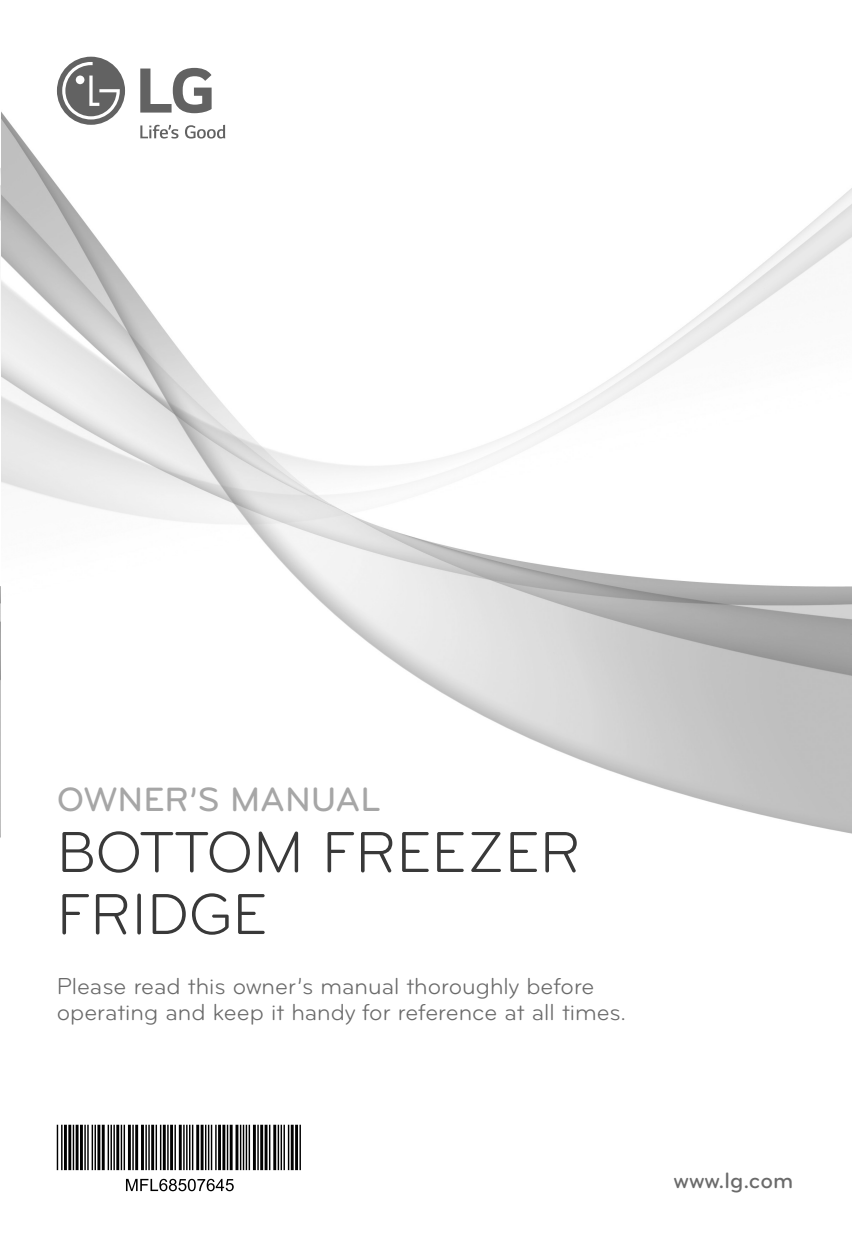
<style>
.page{position:relative;width:852px;height:1248px;background:#fff}
.page>*{position:absolute;margin:0;border:0;box-sizing:border-box;transform-origin:0 0}
.t1{font:60px/62px "Bryant LG";color:#393939}
.t2{font:500 35px "Bryant LG";color:#a6a6a6}
.t3{font:24px/26px "Bryant LG";color:#6a6a6a}
.t4{font:500 23px "Bryant LG";color:#6a6a6a}
</style>
<div class="page">
<img style="left:0;top:56px;width:851px;height:1093px">
<svg style="left:140px;top:125px;width:38px;height:13px"></svg>
<svg style="left:185px;top:125px;width:40px;height:13px"></svg>
<svg style="left:57px;top:57px;width:68px;height:68px"></svg>
<svg style="left:140px;top:68px;width:71px;height:45px"></svg>
<svg style="left:126px;top:1178px;width:108px;height:13px"></svg>
<hr style="left:57px;top:1124px;width:1px;height:46px;background:#000">
<hr style="left:61px;top:1124px;width:2px;height:46px;background:#000">
<hr style="left:64px;top:1124px;width:3px;height:46px;background:#000">
<hr style="left:68px;top:1124px;width:3px;height:46px;background:#000">
<hr style="left:73px;top:1124px;width:1px;height:46px;background:#000">
<hr style="left:76px;top:1124px;width:2px;height:46px;background:#000">
<hr style="left:80px;top:1124px;width:3px;height:46px;background:#000">
<hr style="left:84px;top:1124px;width:2px;height:46px;background:#000">
<hr style="left:87px;top:1124px;width:2px;height:46px;background:#000">
<hr style="left:92px;top:1124px;width:1px;height:46px;background:#000">
<hr style="left:94px;top:1124px;width:2px;height:46px;background:#000">
<hr style="left:97px;top:1124px;width:3px;height:46px;background:#000">
<hr style="left:102px;top:1124px;width:3px;height:46px;background:#000">
<hr style="left:108px;top:1124px;width:1px;height:46px;background:#000">
<hr style="left:110px;top:1124px;width:2px;height:46px;background:#000">
<hr style="left:113px;top:1124px;width:2px;height:46px;background:#000">
<hr style="left:116px;top:1124px;width:3px;height:46px;background:#000">
<hr style="left:121px;top:1124px;width:1px;height:46px;background:#000">
<hr style="left:123px;top:1124px;width:2px;height:46px;background:#000">
<hr style="left:128px;top:1124px;width:3px;height:46px;background:#000">
<hr style="left:132px;top:1124px;width:2px;height:46px;background:#000">
<hr style="left:135px;top:1124px;width:3px;height:46px;background:#000">
<hr style="left:141px;top:1124px;width:3px;height:46px;background:#000">
<hr style="left:145px;top:1124px;width:2px;height:46px;background:#000">
<hr style="left:148px;top:1124px;width:2px;height:46px;background:#000">
<hr style="left:151px;top:1124px;width:3px;height:46px;background:#000">
<hr style="left:155px;top:1124px;width:2px;height:46px;background:#000">
<hr style="left:160px;top:1124px;width:1px;height:46px;background:#000">
<hr style="left:163px;top:1124px;width:3px;height:46px;background:#000">
<hr style="left:167px;top:1124px;width:2px;height:46px;background:#000">
<hr style="left:170px;top:1124px;width:3px;height:46px;background:#000">
<hr style="left:174px;top:1124px;width:2px;height:46px;background:#000">
<hr style="left:179px;top:1124px;width:3px;height:46px;background:#000">
<hr style="left:183px;top:1124px;width:2px;height:46px;background:#000">
<hr style="left:186px;top:1124px;width:1px;height:46px;background:#000">
<hr style="left:189px;top:1124px;width:1px;height:46px;background:#000">
<hr style="left:192px;top:1124px;width:1px;height:46px;background:#000">
<hr style="left:196px;top:1124px;width:3px;height:46px;background:#000">
<hr style="left:200px;top:1124px;width:3px;height:46px;background:#000">
<hr style="left:205px;top:1124px;width:1px;height:46px;background:#000">
<hr style="left:208px;top:1124px;width:1px;height:46px;background:#000">
<hr style="left:211px;top:1124px;width:1px;height:46px;background:#000">
<hr style="left:215px;top:1124px;width:1px;height:46px;background:#000">
<hr style="left:218px;top:1124px;width:3px;height:46px;background:#000">
<hr style="left:222px;top:1124px;width:3px;height:46px;background:#000">
<hr style="left:227px;top:1124px;width:1px;height:46px;background:#000">
<hr style="left:230px;top:1124px;width:2px;height:46px;background:#000">
<hr style="left:235px;top:1124px;width:3px;height:46px;background:#000">
<hr style="left:240px;top:1124px;width:1px;height:46px;background:#000">
<hr style="left:243px;top:1124px;width:1px;height:46px;background:#000">
<hr style="left:246px;top:1124px;width:1px;height:46px;background:#000">
<hr style="left:248px;top:1124px;width:2px;height:46px;background:#000">
<hr style="left:253px;top:1124px;width:3px;height:46px;background:#000">
<hr style="left:257px;top:1124px;width:2px;height:46px;background:#000">
<hr style="left:260px;top:1124px;width:3px;height:46px;background:#000">
<hr style="left:264px;top:1124px;width:3px;height:46px;background:#000">
<hr style="left:269px;top:1124px;width:1px;height:46px;background:#000">
<hr style="left:273px;top:1124px;width:3px;height:46px;background:#000">
<hr style="left:277px;top:1124px;width:2px;height:46px;background:#000">
<hr style="left:280px;top:1124px;width:2px;height:46px;background:#000">
<hr style="left:283px;top:1124px;width:2px;height:46px;background:#000">
<hr style="left:288px;top:1124px;width:1px;height:46px;background:#000">
<hr style="left:291px;top:1124px;width:2px;height:46px;background:#000">
<hr style="left:295px;top:1124px;width:3px;height:46px;background:#000">
<hr style="left:299px;top:1124px;width:2px;height:46px;background:#000">
<h2 class="t2" style="left:57px;top:786px;width:325px">OWNER’S MANUAL</h2>
<h1 class="t1" style="left:57px;top:826px;width:525px">BOTTOM FREEZER<br>FRIDGE</h1>
<p class="t3" style="left:57px;top:974px;width:571px">Please read this owner’s manual thoroughly before operating and keep it handy for reference at all times.</p>
<p class="t4" style="left:673px;top:1172px;width:121px">www.lg.com</p>
</div>
